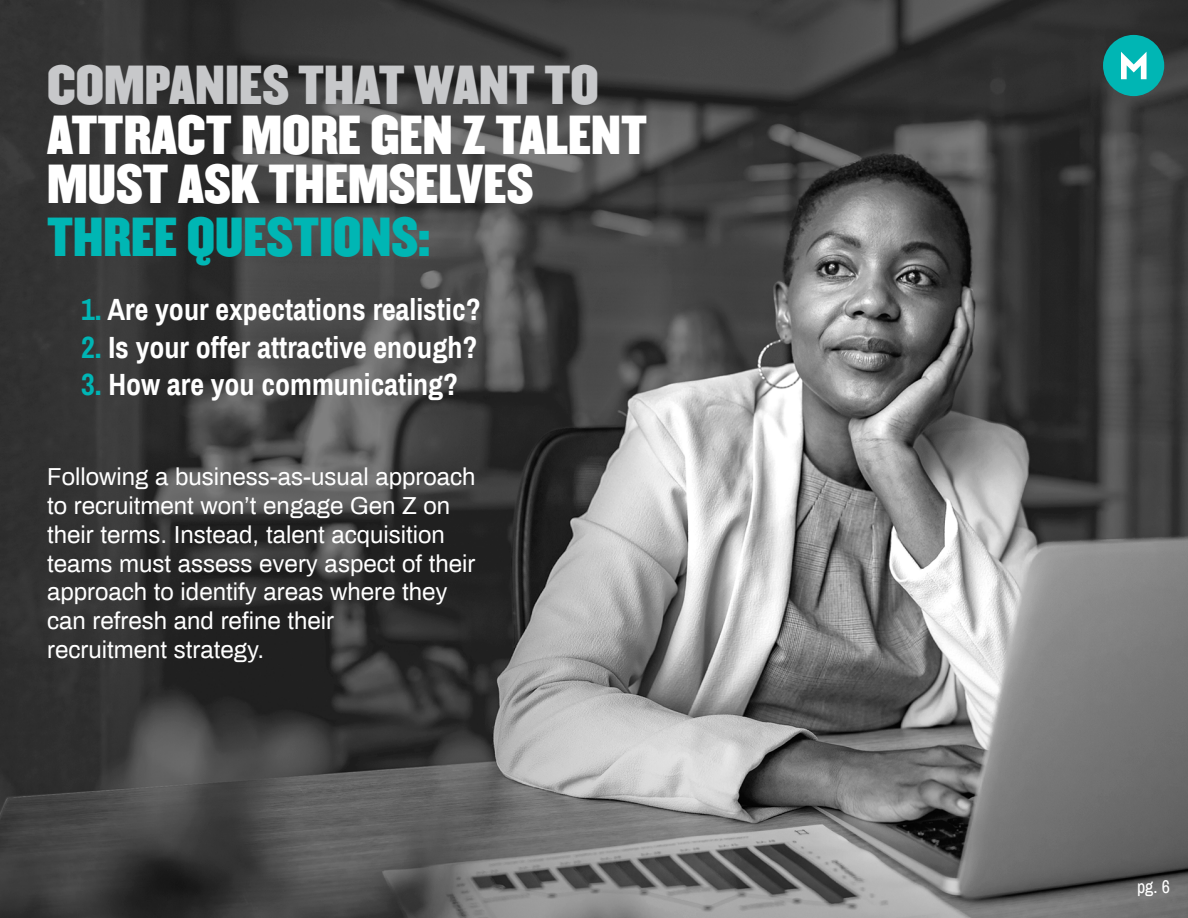
<style>
.page{position:relative;width:1188px;height:918px;background:#fff}
.page>*{position:absolute;margin:0;border:0;box-sizing:border-box;transform-origin:0 0}
.t1{font:48px/49.5px "Champion Middleweight";color:#fff}
.t2{font:48px "Champion Middleweight";color:#00b6b4}
.t3{font:700 30px "Archivo Narrow";color:#fff}
.t4{font:24px "Archivo";color:#fff}
.t5{font:18px "Archivo Narrow";color:#fff}
.s1{color:#c7c8ca}
.s2{color:#00b5b5}
</style>
<div class="page">
<img style="left:0;top:0;width:1188px;height:918px">
<div style="left:1103px;top:35px;width:61px;height:61px;background:#00b6b4;border-radius:50%"></div>
<svg style="left:1121px;top:52px;width:26px;height:27px"></svg>
<p class="t1" style="left:47px;top:59px;width:601px"><span class="s1">COMPANIES THAT WANT TO<br></span>ATTRACT MORE GEN Z TALENT<br>MUST ASK THEMSELVES</p>
<p class="t2" style="left:47px;top:197px;width:385px">THREE QUESTIONS:</p>
<p class="t3" style="left:81px;top:292px;width:401px"><span class="s2">1.</span> Are your expectations realistic?</p>
<p class="t3" style="left:81px;top:329px;width:398px"><span class="s2">2.</span> Is your offer attractive enough?</p>
<p class="t3" style="left:81px;top:367px;width:379px"><span class="s2">3.</span> How are you communicating?</p>
<p class="t4" style="left:47px;top:460px;width:430px">Following a business-as-usual approach</p>
<p class="t4" style="left:47px;top:489px;width:404px">to recruitment won’t engage Gen Z on</p>
<p class="t4" style="left:47px;top:518px;width:399px">their terms. Instead, talent acquisition</p>
<p class="t4" style="left:47px;top:547px;width:430px">teams must assess every aspect of their</p>
<p class="t4" style="left:47px;top:576px;width:402px">approach to identify areas where they</p>
<p class="t4" style="left:47px;top:604px;width:288px">can refresh and refine their</p>
<p class="t4" style="left:47px;top:633px;width:218px">recruitment strategy.</p>
<p class="t5" style="left:1137px;top:876px;width:34px">pg. 6</p>
</div>
